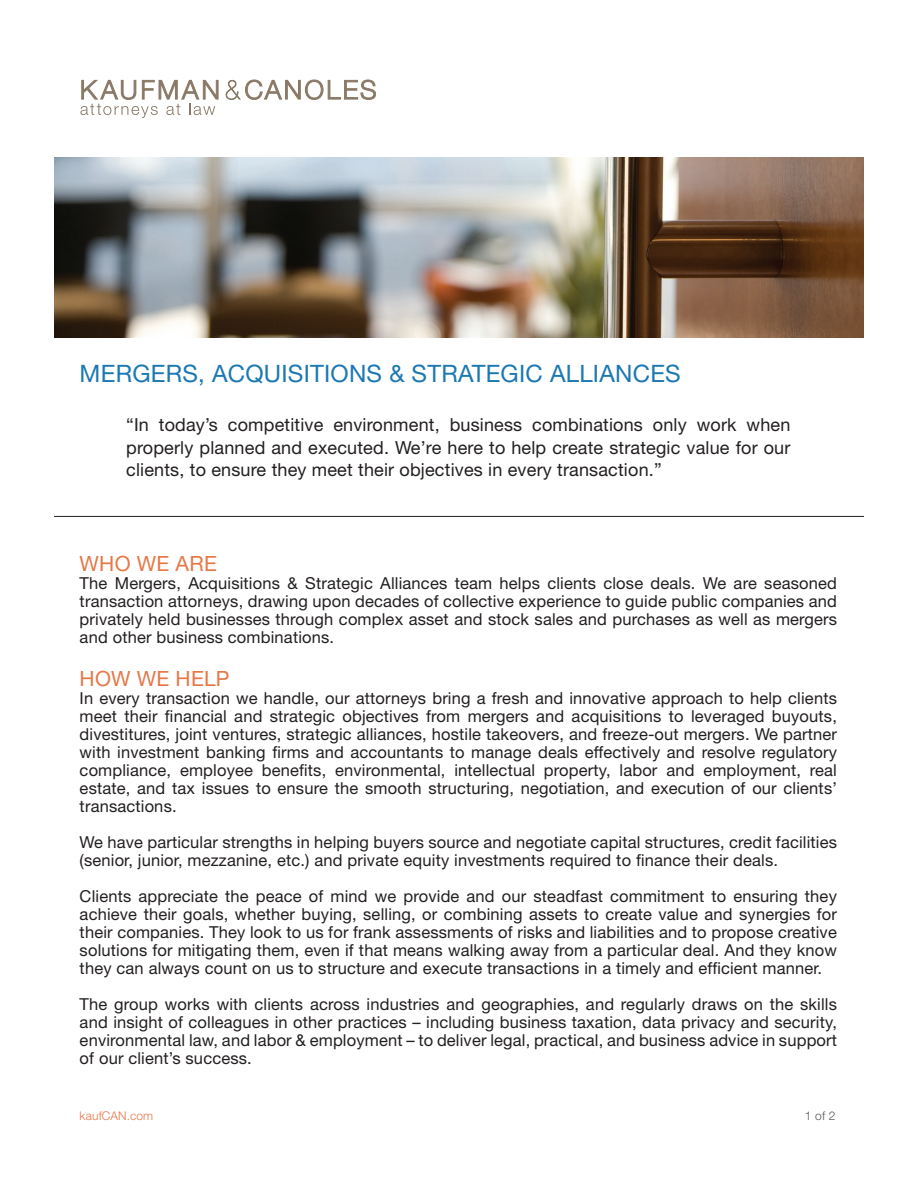
<style>
.page{position:relative;width:918px;height:1188px;background:#fff}
.page>*{position:absolute;margin:0;border:0;box-sizing:border-box;transform-origin:0 0}
.t1{font:24px "Helvetica Neue LT Std";letter-spacing:.01em;color:#1b78b2}
.t2{font:21px "Helvetica Neue LT Std";letter-spacing:.01em;color:#e67848}
.t3{font:18px/22.5px "Helvetica Neue LT Std";letter-spacing:.01em;color:#231f20;text-align:justify}
.t4{font:16.5px/18px "Helvetica Neue LT Std";letter-spacing:.01em;color:#231f20;text-align:justify}
.t5{font:300 12px "Helvetica Neue LT Std";letter-spacing:.01em;color:#e67848}
.t6{font:300 12px "Helvetica Neue LT Std";color:#57585a}
</style>
<div class="page">
<svg style="left:226px;top:80px;width:150px;height:20px"></svg>
<svg style="left:80px;top:80px;width:138px;height:38px"></svg>
<hr style="left:54px;top:516px;width:810px;height:1px;background:#231f20">
<img style="left:54px;top:158px;width:810px;height:180px">
<p class="t1" style="left:80px;top:359px;width:603px">MERGERS, ACQUISITIONS &amp; STRATEGIC ALLIANCES</p>
<p class="t3" style="left:126px;top:413px;width:666px">“In today’s competitive environment, business combinations only work when properly planned and executed. We’re here to help create strategic value for our clients, to ensure they meet their objectives in every transaction.”</p>
<p class="t2" style="left:80px;top:551px;width:139px">WHO WE ARE</p>
<p class="t4" style="left:80px;top:574px;width:759px">The Mergers, Acquisitions &amp; Strategic Alliances team helps clients close deals. We are seasoned transaction attorneys, drawing upon decades of collective experience to guide public companies and privately held businesses through complex asset and stock sales and purchases as well as mergers and other business combinations.</p>
<p class="t2" style="left:80px;top:666px;width:151px">HOW WE HELP</p>
<p class="t4" style="left:80px;top:689px;width:759px">In every transaction we handle, our attorneys bring a fresh and innovative approach to help clients meet their financial and strategic objectives from mergers and acquisitions to leveraged buyouts, divestitures, joint ventures, strategic alliances, hostile takeovers, and freeze-out mergers. We partner with investment banking firms and accountants to manage deals effectively and resolve regulatory compliance, employee benefits, environmental, intellectual property, labor and employment, real estate, and tax issues to ensure the smooth structuring, negotiation, and execution of our clients’ transactions.</p>
<p class="t4" style="left:80px;top:833px;width:759px">We have particular strengths in helping buyers source and negotiate capital structures, credit facilities (senior, junior, mezzanine, etc.) and private equity investments required to finance their deals.</p>
<p class="t4" style="left:80px;top:887px;width:759px">Clients appreciate the peace of mind we provide and our steadfast commitment to ensuring they achieve their goals, whether buying, selling, or combining assets to create value and synergies for their companies. They look to us for frank assessments of risks and liabilities and to propose creative solutions for mitigating them, even if that means walking away from a particular deal. And they know they can always count on us to structure and execute transactions in a timely and efficient manner.</p>
<p class="t4" style="left:80px;top:995px;width:759px">The group works with clients across industries and geographies, and regularly draws on the skills and insight of colleagues in other practices – including business taxation, data privacy and security, environmental law, and labor &amp; employment – to deliver legal, practical, and business advice in support of our client’s success.</p>
<p class="t5" style="left:80px;top:1108px;width:75px">kaufCAN.com</p>
<p class="t6" style="left:805px;top:1108px;width:32px">1 of 2</p>
</div>
